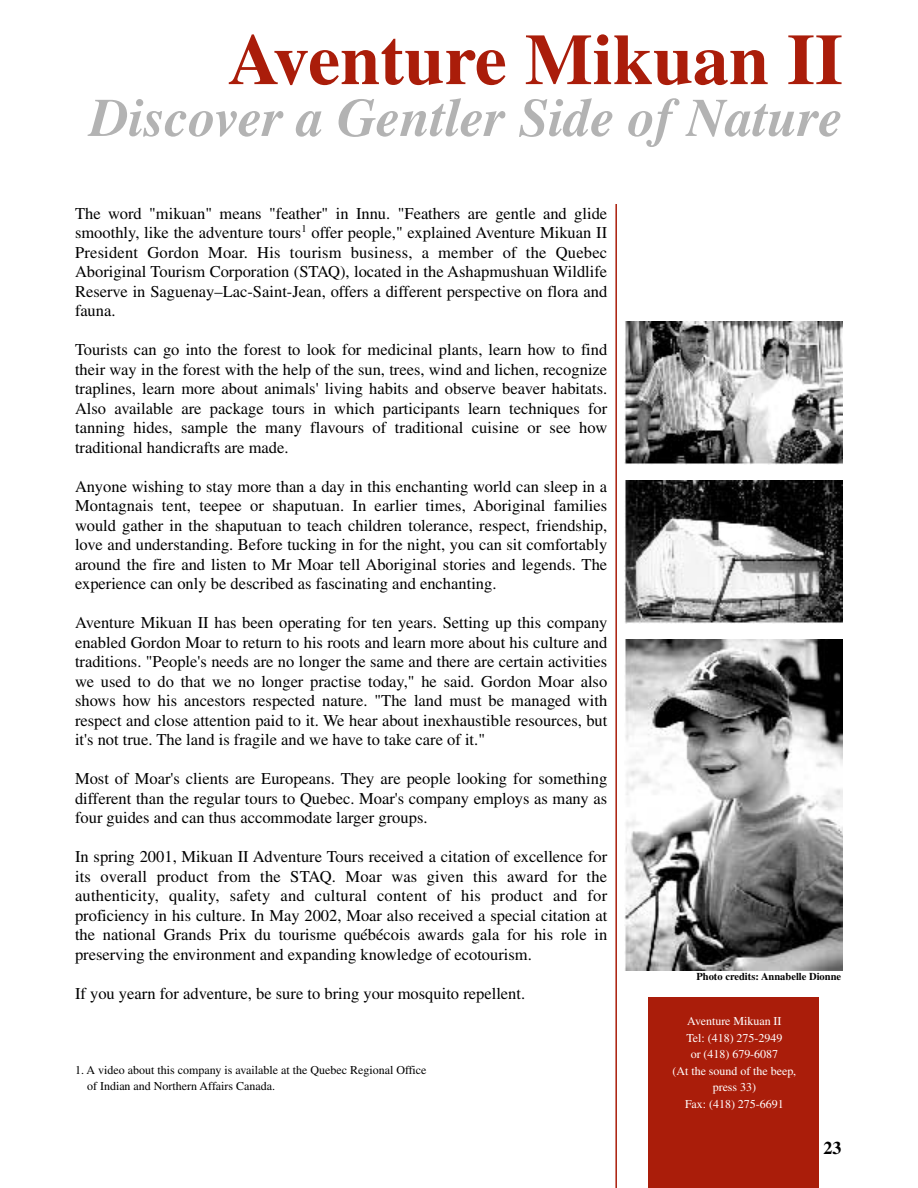
<style>
.page{position:relative;width:918px;height:1188px;background:#fff}
.page>*{position:absolute;margin:0;border:0;box-sizing:border-box;transform-origin:0 0}
.t1{font:700 72px "Times";color:#aa1d0a}
.t2{font:italic 700 54px "Times";color:#b3b3b3}
.t3{font:700 18px "Times";color:#000}
.t4{font:16.5px/19.5px "Times";color:#000;text-align:justify}
.t5{font:12px/16.5px "Times";letter-spacing:-.005em;color:#fff;text-align:center}
.t6{font:12px/16.5px "Times";color:#000}
.t7{font:700 10.5px "Times";color:#000}
</style>
<div class="page">
<div style="left:648px;top:997px;width:171px;height:191px;background:#aa1d0a"></div>
<hr style="left:615px;top:204px;width:2px;height:984px;background:#aa1d0a">
<img style="left:624px;top:321px;width:219px;height:144px">
<img style="left:624px;top:480px;width:219px;height:144px">
<img style="left:624px;top:639px;width:219px;height:331px">
<h1 class="t1" style="left:228px;top:17px;width:616px">Aventure Mikuan II</h1>
<h2 class="t2" style="left:90px;top:86px;width:754px">Discover a Gentler Side of Nature</h2>
<p class="t4" style="left:75px;top:203px;width:534px">The word "mikuan" means "feather" in Innu. "Feathers are gentle and glide smoothly, like the adventure tours<sup>1</sup> offer people," explained Aventure Mikuan II President Gordon Moar. His tourism business, a member of the Quebec Aboriginal Tourism Corporation (STAQ), located in the Ashapmushuan Wildlife Reserve in Saguenay–Lac-Saint-Jean, offers a different perspective on flora and fauna.</p>
<p class="t4" style="left:75px;top:340px;width:534px">Tourists can go into the forest to look for medicinal plants, learn how to find their way in the forest with the help of the sun, trees, wind and lichen, recognize traplines, learn more about animals' living habits and observe beaver habitats.<br>Also available are package tours in which participants learn techniques for tanning hides, sample the many flavours of traditional cuisine or see how traditional handicrafts are made.</p>
<p class="t4" style="left:75px;top:476px;width:534px">Anyone wishing to stay more than a day in this enchanting world can sleep in a Montagnais tent, teepee or shaputuan. In earlier times, Aboriginal families would gather in the shaputuan to teach children tolerance, respect, friendship, love and understanding. Before tucking in for the night, you can sit comfortably around the fire and listen to Mr Moar tell Aboriginal stories and legends. The experience can only be described as fascinating and enchanting.</p>
<p class="t4" style="left:75px;top:613px;width:534px">Aventure Mikuan II has been operating for ten years. Setting up this company enabled Gordon Moar to return to his roots and learn more about his culture and traditions. "People's needs are no longer the same and there are certain activities we used to do that we no longer practise today," he said. Gordon Moar also shows how his ancestors respected nature. "The land must be managed with respect and close attention paid to it. We hear about inexhaustible resources, but it's not true. The land is fragile and we have to take care of it."</p>
<p class="t4" style="left:75px;top:769px;width:534px">Most of Moar's clients are Europeans. They are people looking for something different than the regular tours to Quebec. Moar's company employs as many as four guides and can thus accommodate larger groups.</p>
<p class="t4" style="left:75px;top:847px;width:534px">In spring 2001, Mikuan II Adventure Tours received a citation of excellence for its overall product from the STAQ. Moar was given this award for the authenticity, quality, safety and cultural content of his product and for proficiency in his culture. In May 2002, Moar also received a special citation at the national Grands Prix du tourisme québécois awards gala for his role in preserving the environment and expanding knowledge of ecotourism.</p>
<p class="t4" style="left:75px;top:983px;width:452px">If you yearn for adventure, be sure to bring your mosquito repellent.</p>
<p class="t6" style="left:87px;top:1061px;width:341px;text-indent:-12px">1. A video about this company is available at the Quebec Regional Office of Indian and Northern Affairs Canada.</p>
<p class="t7" style="left:696px;top:970px;width:146px">Photo credits: Annabelle Dionne</p>
<p class="t5" style="left:673px;top:1013px;width:125px">Aventure Mikuan II<br>Tel: (418) 275-2949<br>or (418) 679-6087<br>(At the sound of the beep, press 33)<br>Fax: (418) 275-6691</p>
<p class="t3" style="left:824px;top:1137px;width:19px">23</p>
</div>
